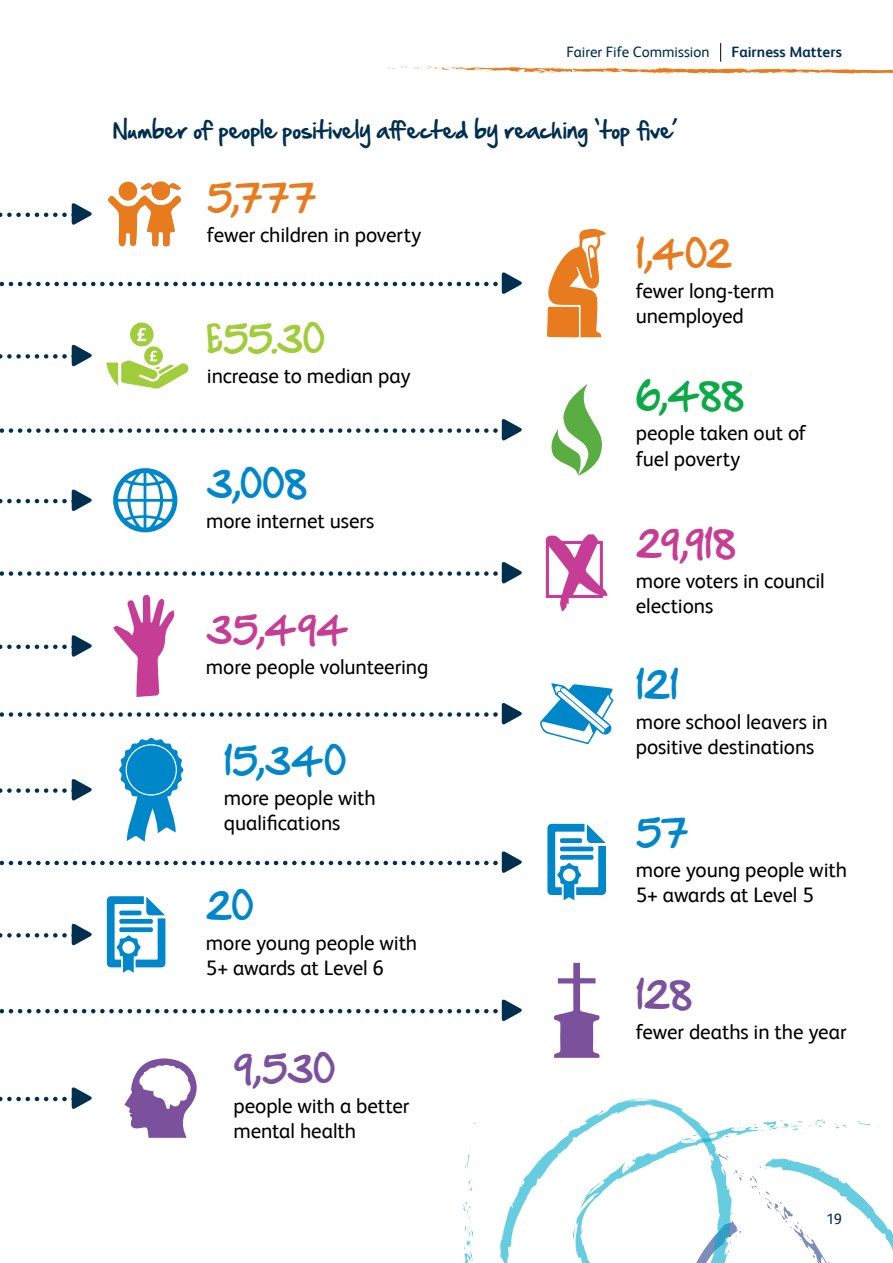
<style>
.page{position:relative;width:893px;height:1263px;background:#fff}
.page>*{position:absolute;margin:0;border:0;box-sizing:border-box;transform-origin:0 0}
.t1{font:36px "Hand Of Sean";letter-spacing:-.025em;color:#0087ca}
.t2{font:36px "Hand Of Sean";letter-spacing:-.01em;color:#c63d96}
.t3{font:36px "Hand Of Sean";letter-spacing:-.05em;color:#e87b1e}
.t4{font:36px "Hand Of Sean";letter-spacing:-.025em;color:#7b509d}
.t5{font:36px "Hand Of Sean";color:#a1cd3a}
.t6{font:36px "Hand Of Sean";color:#0ca948}
.t7{font:21px/25.5px "FS Albert";letter-spacing:-.005em;color:#000}
.t8{font:21px "Hand Of Sean";letter-spacing:-.005em;color:#002f50}
.t9{font:15px "FS Albert";color:#002f50}
.t10{font:700 15px "FS Albert";letter-spacing:.005em;color:#002f50}
.s1{font-family:"Marker Felt";font-weight:100}
</style>
<div class="page">
<svg style="left:383px;top:43px;width:510px;height:31px"></svg>
<svg style="left:108px;top:182px;width:73px;height:65px"></svg>
<div style="left:119px;top:182px;width:18px;height:18px;background:#e87b1e;border-radius:50%"></div>
<svg style="left:0;top:203px;width:92px;height:22px"></svg>
<svg style="left:106px;top:322px;width:83px;height:67px"></svg>
<svg style="left:0;top:344px;width:92px;height:23px"></svg>
<svg style="left:113px;top:468px;width:64px;height:64px"></svg>
<svg style="left:0;top:489px;width:92px;height:22px"></svg>
<svg style="left:119px;top:737px;width:65px;height:105px"></svg>
<svg style="left:0;top:779px;width:92px;height:22px"></svg>
<svg style="left:107px;top:896px;width:58px;height:77px"></svg>
<svg style="left:0;top:923px;width:92px;height:23px"></svg>
<svg style="left:125px;top:1058px;width:72px;height:80px"></svg>
<svg style="left:0;top:1087px;width:92px;height:22px"></svg>
<svg style="left:547px;top:229px;width:59px;height:108px"></svg>
<svg style="left:0;top:272px;width:522px;height:22px"></svg>
<svg style="left:551px;top:384px;width:51px;height:92px"></svg>
<svg style="left:0;top:419px;width:522px;height:22px"></svg>
<svg style="left:545px;top:534px;width:63px;height:77px"></svg>
<svg style="left:0;top:562px;width:522px;height:22px"></svg>
<svg style="left:540px;top:683px;width:73px;height:61px"></svg>
<svg style="left:0;top:595px;width:522px;height:130px"></svg>
<svg style="left:547px;top:824px;width:59px;height:76px"></svg>
<svg style="left:0;top:851px;width:522px;height:22px"></svg>
<svg style="left:553px;top:963px;width:47px;height:95px"></svg>
<svg style="left:0;top:999px;width:522px;height:22px"></svg>
<svg style="left:463px;top:1098px;width:430px;height:165px"></svg>
<p class="t9" style="left:566px;top:44px;width:145px">Fairer Fife Commission</p>
<p class="t10" style="left:731px;top:44px;width:112px">Fairness Matters</p>
<p class="t8" style="left:113px;top:111px;width:566px">Number of people positively affected by reaching ‘top five’</p>
<h1 class="t3" style="left:207px;top:165px;width:111px">5,777</h1>
<p class="t7" style="left:207px;top:221px;width:216px">fewer children in poverty</p>
<h1 class="t3" style="left:636px;top:221px;width:98px">1,402</h1>
<p class="t7" style="left:636px;top:278px;width:140px">fewer long-term unemployed</p>
<h1 class="t5" style="left:207px;top:306px;width:120px"><span class="s1">£</span>55.30</h1>
<p class="t7" style="left:207px;top:363px;width:205px">increase to median pay</p>
<h1 class="t6" style="left:636px;top:364px;width:110px">6,488</h1>
<p class="t7" style="left:636px;top:420px;width:172px">people taken out of fuel poverty</p>
<h1 class="t1" style="left:206px;top:451px;width:103px">3,008</h1>
<p class="t7" style="left:206px;top:508px;width:170px">more internet users</p>
<h1 class="t2" style="left:636px;top:511px;width:102px">29,918</h1>
<p class="t7" style="left:636px;top:567px;width:190px">more voters in council elections</p>
<h1 class="t2" style="left:206px;top:597px;width:145px">35,494</h1>
<p class="t7" style="left:206px;top:653px;width:224px">more people volunteering</p>
<h1 class="t1" style="left:636px;top:652px;width:45px">121</h1>
<p class="t7" style="left:636px;top:708px;width:194px">more school leavers in positive destinations</p>
<h1 class="t1" style="left:224px;top:728px;width:124px">15,340</h1>
<p class="t7" style="left:224px;top:784px;width:153px">more people with qualifications</p>
<h1 class="t1" style="left:636px;top:800px;width:54px">57</h1>
<p class="t7" style="left:636px;top:857px;width:213px">more young people with<br>5+ awards at Level 5</p>
<h1 class="t1" style="left:206px;top:873px;width:49px">20</h1>
<p class="t7" style="left:206px;top:930px;width:213px">more young people with<br>5+ awards at Level 6</p>
<h1 class="t4" style="left:636px;top:962px;width:58px">128</h1>
<p class="t7" style="left:636px;top:1018px;width:212px">fewer deaths in the year</p>
<h1 class="t4" style="left:233px;top:1036px;width:104px">9,530</h1>
<p class="t7" style="left:233px;top:1093px;width:178px">people with a better mental health</p>
<p class="t9" style="left:826px;top:1210px;width:17px">19</p>
</div>
